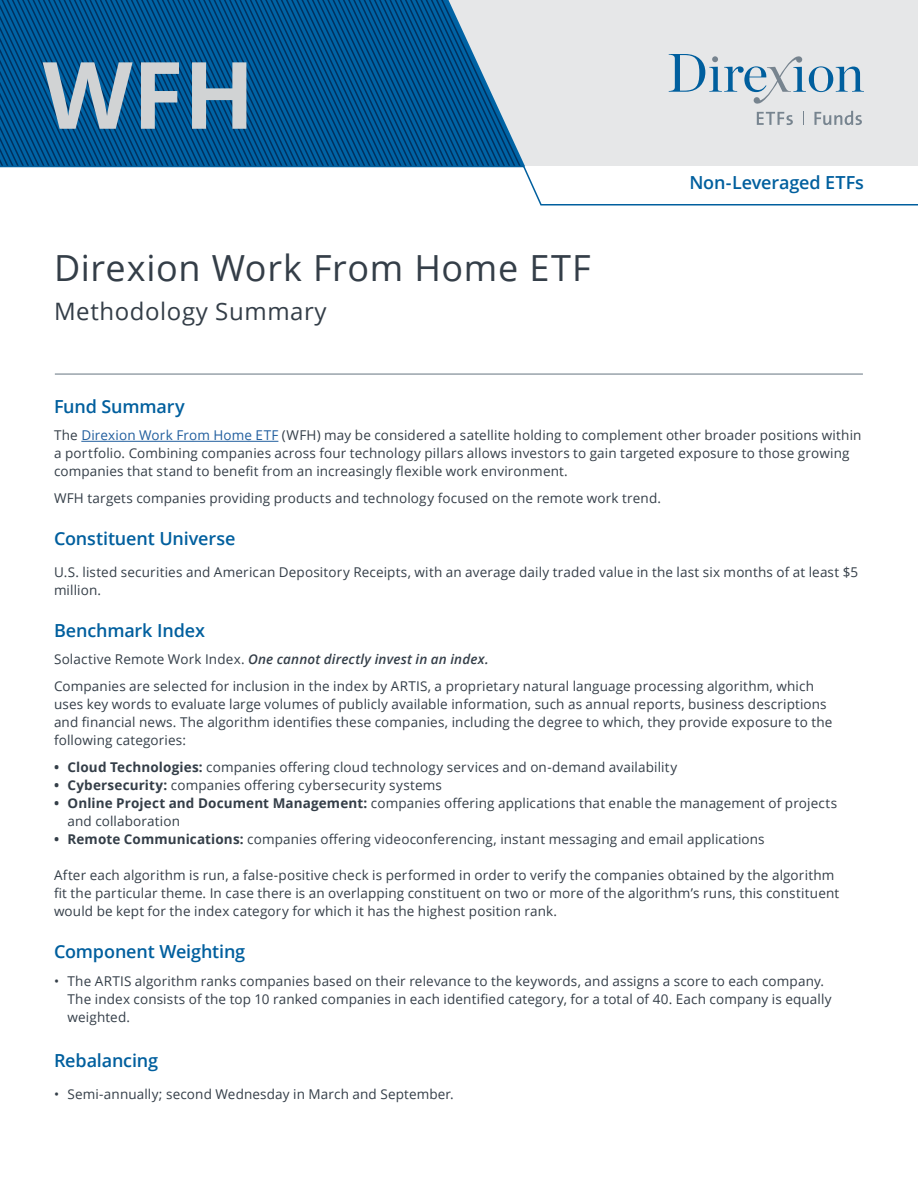
<style>
.page{position:relative;width:918px;height:1188px;background:#fff}
.page>*{position:absolute;margin:0;border:0;box-sizing:border-box;transform-origin:0 0}
.t1{font:700 93px "Open Sans";color:#d1d3d4}
.t2{font:36px "Open Sans";letter-spacing:.015em;color:#343e48}
.t3{font:24px "Open Sans";letter-spacing:.025em;color:#343e48}
.t4{font:600 18px "Open Sans";letter-spacing:-.01em;color:#005f9e}
.t5{font:13.5px/18px "Open Sans";letter-spacing:.01em;color:#343e48}
.s1{color:#215e9e}
.s2{font-weight:600;font-style:italic}
.s3{font-weight:700}
</style>
<div class="page">
<hr style="left:55px;top:374px;width:808px;height:1px;background:#77848f">
<hr style="left:81px;top:441px;width:197px;height:1px;background:#215e9e">
<svg style="left:0;top:0;width:918px;height:206px"></svg>
<h1 class="t1" style="left:43px;top:29px;width:214px">WFH</h1>
<h2 class="t2" style="left:54px;top:243px;width:538px">Direxion Work From Home ETF</h2>
<h3 class="t3" style="left:54px;top:295px;width:274px">Methodology Summary</h3>
<h3 class="t4" style="left:689px;top:170px;width:176px">Non-Leveraged ETFs</h3>
<h3 class="t4" style="left:54px;top:394px;width:132px">Fund Summary</h3>
<p class="t5" style="left:54px;top:426px;width:809px">The <span class="s1">Direxion Work From Home ETF</span> (WFH) may be considered a satellite holding to complement other broader positions within a portfolio. Combining companies across four technology pillars allows investors to gain targeted exposure to those growing companies that stand to benefit from an increasingly flexible work environment.</p>
<p class="t5" style="left:54px;top:489px;width:609px">WFH targets companies providing products and technology focused on the remote work trend.</p>
<h3 class="t4" style="left:54px;top:526px;width:183px">Constituent Universe</h3>
<p class="t5" style="left:54px;top:563px;width:806px">U.S. listed securities and American Depository Receipts, with an average daily traded value in the last six months of at least $5 million.</p>
<h3 class="t4" style="left:54px;top:618px;width:153px">Benchmark Index</h3>
<p class="t5" style="left:54px;top:645px;width:761px;line-height:27px">Solactive Remote Work Index. <span class="s2">One cannot directly invest in an index.<br></span>Companies are selected for inclusion in the index by ARTIS, a proprietary natural language processing algorithm, which</p>
<p class="t5" style="left:54px;top:695px;width:780px">uses key words to evaluate large volumes of publicly available information, such as annual reports, business descriptions and financial news. The algorithm identifies these companies, including the degree to which, they provide exposure to the following categories:</p>
<p class="t5" style="left:54px;top:758px;width:625px"><span class="s3">• Cloud Technologies:</span> companies offering cloud technology services and on-demand availability</p>
<p class="t5" style="left:54px;top:776px;width:389px"><span class="s3">• Cybersecurity:</span> companies offering cybersecurity systems</p>
<p class="t5" style="left:68px;top:794px;width:771px;text-indent:-14px"><span class="s3">• Online Project and Document Management:</span> companies offering applications that enable the management of projects and collaboration</p>
<p class="t5" style="left:54px;top:830px;width:712px"><span class="s3">• Remote Communications:</span> companies offering videoconferencing, instant messaging and email applications</p>
<p class="t5" style="left:54px;top:865px;width:787px">After each algorithm is run, a false-positive check is performed in order to verify the companies obtained by the algorithm fit the particular theme. In case there is an overlapping constituent on two or more of the algorithm’s runs, this constituent would be kept for the index category for which it has the highest position rank.</p>
<h3 class="t4" style="left:54px;top:939px;width:193px">Component Weighting</h3>
<p class="t5" style="left:68px;top:972px;width:766px;text-indent:-14px">• The ARTIS algorithm ranks companies based on their relevance to the keywords, and assigns a score to each company.<br>The index consists of the top 10 ranked companies in each identified category, for a total of 40. Each company is equally weighted.</p>
<h3 class="t4" style="left:54px;top:1048px;width:106px">Rebalancing</h3>
<p class="t5" style="left:54px;top:1085px;width:401px">• Semi-annually; second Wednesday in March and September.</p>
</div>
